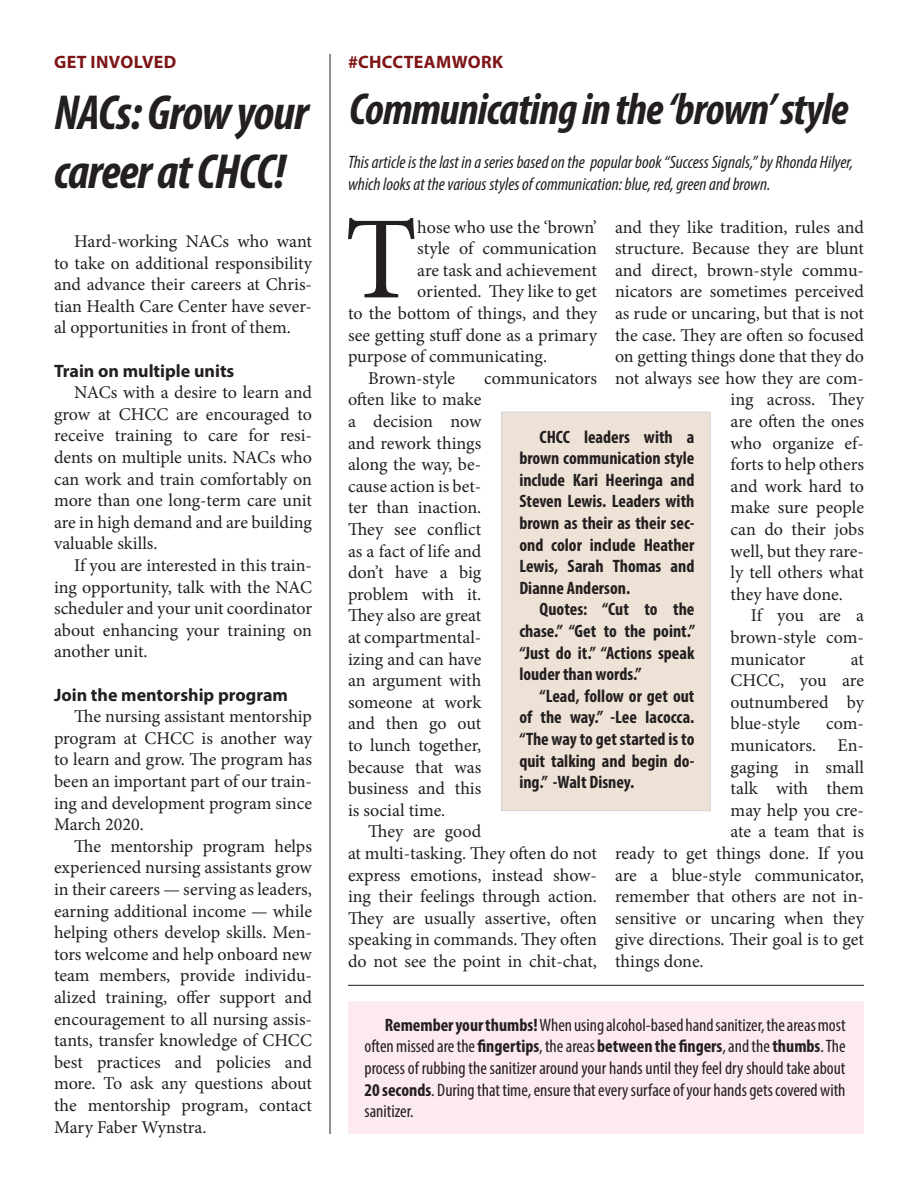
<style>
.page{position:relative;width:918px;height:1188px;background:#fff}
.page>*{position:absolute;margin:0;border:0;box-sizing:border-box;transform-origin:0 0}
.t1{font:117.75px "Minion Pro";color:#231f20}
.t2{font:italic 700 condensed 49.5px/59.4px "Myriad Pro";letter-spacing:-.02em;color:#231f20}
.t3{font:italic 700 condensed 45px "Myriad Pro";letter-spacing:-.02em;color:#231f20}
.t4{font:18px/21.6px "Minion Pro";letter-spacing:-.005em;color:#231f20;text-align:justify}
.t5{font:700 condensed 18px/21.6px "Myriad Pro";color:#231f20;text-align:justify}
.t6{font:condensed 18px/21.6px "Myriad Pro";color:#231f20;text-align:justify}
.t7{font:italic condensed 18px/21.6px "Myriad Pro";color:#231f20}
.t8{font:700 18px "Myriad Pro";color:#231f20}
.t9{font:700 18px "Myriad Pro";letter-spacing:.02em;color:#7f1517}
.s1{font-weight:700}
</style>
<div class="page">
<hr style="left:330px;top:54px;width:1px;height:1080px;background:#231f20">
<div style="left:502px;top:412px;width:208px;height:399px;background:#ede2d5"></div>
<hr style="left:348px;top:985px;width:516px;height:1px;background:#231f20">
<div style="left:348px;top:1001px;width:516px;height:133px;background:#fce9f1"></div>
<p class="t9" style="left:54px;top:50px;width:124px">GET INVOLVED</p>
<p class="t2" style="left:54px;top:82px;width:256px">NACs: Grow your career at CHCC!</p>
<p class="t4" style="left:54px;top:231px;width:260px;text-indent:20px">Hard-working NACs who want to take on additional responsibility and advance their careers at Chris&shy;tian Health Care Center have sever&shy;al opportunities in front of them.</p>
<p class="t8" style="left:54px;top:359px;width:182px">Train on multiple units</p>
<p class="t4" style="left:54px;top:382px;width:260px;text-indent:20px">NACs with a desire to learn and grow at CHCC are encouraged to receive training to care for resi&shy;dents on multiple units. NACs who can work and train comfortably on more than one long-term care unit are in high demand and are building valuable skills.</p>
<p class="t4" style="left:54px;top:555px;width:260px;text-indent:20px">If you are interested in this train&shy;ing opportunity, talk with the NAC scheduler and your unit coordinator about enhancing your training on another unit.</p>
<p class="t8" style="left:54px;top:683px;width:236px">Join the mentorship program</p>
<p class="t4" style="left:54px;top:706px;width:260px;text-indent:20px">The nursing assistant mentorship program at CHCC is another way to learn and grow. The program has been an important part of our train&shy;ing and development program since March 2020.</p>
<p class="t4" style="left:54px;top:835px;width:260px;text-indent:20px">The mentorship program helps experienced nursing assistants grow in their careers — serving as leaders, earning additional income — while helping others develop skills. Men&shy;tors welcome and help onboard new team members, provide individu&shy;alized training, offer support and encouragement to all nursing assis&shy;tants, transfer knowledge of CHCC best practices and policies and more. To ask any questions about the mentorship program, contact Mary Faber Wynstra.</p>
<p class="t9" style="left:348px;top:50px;width:157px">#CHCCTEAMWORK</p>
<p class="t3" style="left:349px;top:81px;width:501px">Communicating in the ‘brown’ style</p>
<p class="t7" style="left:348px;top:151px;width:507px">This article is the last in a series based on the popular book “Success Signals,” by Rhonda Hilyer, which looks at the various styles of communication: blue, red, green and brown.</p>
<p class="t1" style="left:345px;top:181px;width:74px">T</p>
<p class="t4" style="left:417px;top:216px;width:181px">hose who use the ‘brown’</p>
<p class="t4" style="left:615px;top:216px;width:251px">and they like tradition, rules and</p>
<p class="t4" style="left:615px;top:238px;width:250px">structure. Because they are blunt</p>
<p class="t4" style="left:615px;top:259px;width:251px">and direct, brown-style commu-</p>
<p class="t4" style="left:615px;top:281px;width:251px">nicators are sometimes perceived</p>
<p class="t4" style="left:615px;top:303px;width:251px">as rude or uncaring, but that is not</p>
<p class="t4" style="left:615px;top:324px;width:250px">the case. They are often so focused</p>
<p class="t4" style="left:615px;top:346px;width:251px">on getting things done that they do</p>
<p class="t4" style="left:615px;top:367px;width:251px">not always see how they are com-</p>
<p class="t4" style="left:731px;top:389px;width:135px">ing across. They</p>
<p class="t4" style="left:731px;top:411px;width:135px">are often the ones</p>
<p class="t4" style="left:731px;top:432px;width:135px">who organize ef-</p>
<p class="t4" style="left:731px;top:454px;width:135px">forts to help others</p>
<p class="t4" style="left:731px;top:475px;width:135px">and work hard to</p>
<p class="t4" style="left:731px;top:497px;width:135px">make sure people</p>
<p class="t4" style="left:731px;top:519px;width:135px">can do their jobs</p>
<p class="t4" style="left:731px;top:540px;width:135px">well, but they rare-</p>
<p class="t4" style="left:731px;top:562px;width:135px">ly tell others what</p>
<p class="t4" style="left:731px;top:583px;width:114px">they have done.</p>
<p class="t4" style="left:731px;top:605px;width:135px;text-indent:20px">If you are a brown-style com&shy;municator</p>
<p class="t4" style="left:417px;top:238px;width:181px">style of communication</p>
<p class="t4" style="left:417px;top:259px;width:181px">are task and achievement</p>
<p class="t4" style="left:417px;top:281px;width:181px">oriented. They like to get</p>
<p class="t4" style="left:348px;top:303px;width:250px">to the bottom of things, and they</p>
<p class="t4" style="left:348px;top:324px;width:250px">see getting stuff done as a primary</p>
<p class="t4" style="left:348px;top:346px;width:201px">purpose of communicating.</p>
<p class="t4" style="left:368px;top:367px;width:89px">Brown-style</p>
<p class="t4" style="left:484px;top:367px;width:114px">communicators</p>
<p class="t4" style="left:348px;top:389px;width:135px">often like to make a decision now and rework things along the way, be&shy;cause action is bet&shy;ter than inaction.<br>They see conflict as a fact of life and don’t have a big problem with it.<br>They also are great at compartmental&shy;izing and can have an argument with someone at work and then go out to lunch together, because that was business and this is social time.</p>
<p class="t4" style="left:348px;top:821px;width:251px;text-align:left;text-indent:20px">They are good<br>at multi-tasking. They often do not express emotions, instead show&shy;ing their feelings through action.<br>They are usually assertive, often speaking in commands. They often do not see the point in chit-chat,</p>
<p class="t5" style="left:519px;top:425px;width:177px;text-indent:20px">CHCC leaders with a brown communication style include Kari Heeringa and Steven Lewis. Leaders with brown as their as their sec&shy;ond color include Heather Lewis, Sarah Thomas and Dianne Anderson.</p>
<p class="t5" style="left:519px;top:598px;width:177px;text-indent:20px">Quotes: “Cut to the chase.” “Get to the point.” “Just do it.” “Actions speak louder than words.”</p>
<p class="t5" style="left:519px;top:685px;width:177px;text-indent:20px">“Lead, follow or get out of the way.” -Lee Iacocca. “The way to get started is to quit talking and begin do&shy;ing.” -Walt Disney.</p>
<p class="t4" style="left:731px;top:648px;width:135px;text-indent:120px">at CHCC, you are outnumbered by blue-style</p>
<p class="t4" style="left:826px;top:713px;width:39px">com-</p>
<p class="t4" style="left:731px;top:735px;width:135px">municators. En-</p>
<p class="t4" style="left:731px;top:756px;width:135px">gaging in small</p>
<p class="t4" style="left:731px;top:778px;width:135px">talk with them</p>
<p class="t4" style="left:731px;top:799px;width:135px">may help you cre-</p>
<p class="t4" style="left:731px;top:821px;width:135px">ate a team that is</p>
<p class="t4" style="left:615px;top:843px;width:250px">ready to get things done. If you</p>
<p class="t4" style="left:615px;top:864px;width:251px">are a blue-style communicator,</p>
<p class="t4" style="left:615px;top:886px;width:251px">remember that others are not in-</p>
<p class="t4" style="left:615px;top:907px;width:251px">sensitive or uncaring when they</p>
<p class="t4" style="left:615px;top:929px;width:250px">give directions. Their goal is to get</p>
<p class="t4" style="left:615px;top:951px;width:90px">things done.</p>
<p class="t6" style="left:364px;top:1014px;width:483px;text-indent:20px"><span class="s1">Remember your thumbs!</span> When using alcohol-based hand sanitizer, the areas most often missed are the <span class="s1">fingertips</span>, the areas <span class="s1">between the fingers</span>, and the <span class="s1">thumbs</span>. The process of rubbing the sanitizer around your hands until they feel dry should take about <span class="s1">20 seconds</span>. During that time, ensure that every surface of your hands gets covered with sanitizer.</p>
</div>
